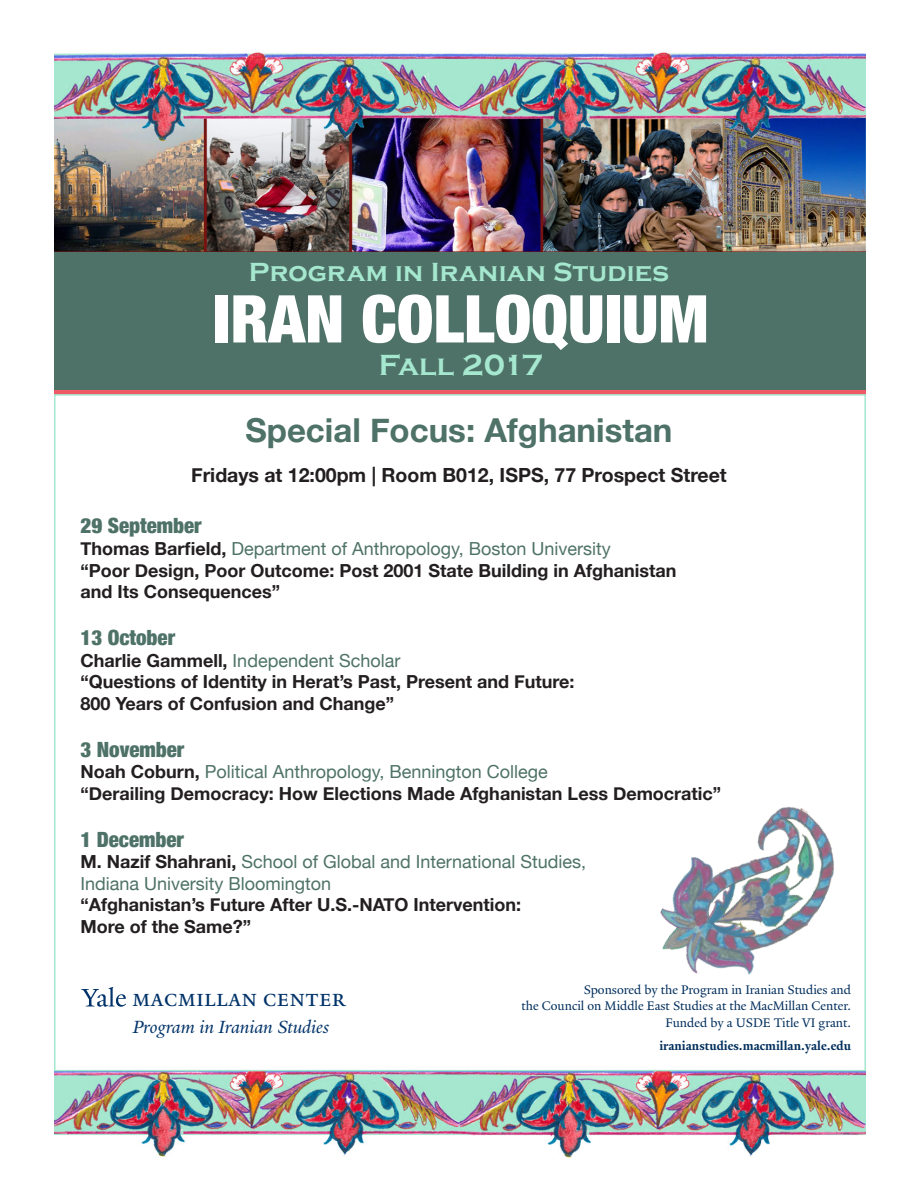
<style>
.page{position:relative;width:918px;height:1188px;background:#fff}
.page>*{position:absolute;margin:0;border:0;box-sizing:border-box;transform-origin:0 0}
.t1{font:900 condensed 66px "Helvetica Neue";color:#fff}
.t2{font:700 33px "Helvetica Neue";color:#4e7267}
.t3{font:700 30px "Copperplate Gothic";letter-spacing:-.035em;color:#a5e7cf}
.t4{font:700 27px "Copperplate Gothic";letter-spacing:.01em;color:#a5e7cf}
.t5{font:24.9px "Yale Design Small Cap";color:#01336a}
.t6{font:900 condensed 21px "Helvetica Neue";color:#4e7267}
.t7{font:700 19.5px "Helvetica Neue";color:#231f20}
.t8{font:italic 19.05px "Yale New";color:#01336a}
.t9{font:700 18px/21.6px "Helvetica Neue";color:#231f20}
.t10{font:13.5px/16.5px "Yale Design";color:#002e5c;text-align:right}
.t11{font:700 13.5px "Yale Design";color:#002e5c}
.s1{font-weight:400;color:#4e7267}
</style>
<div class="page">
<img style="left:54px;top:52px;width:812px;height:1106px">
<div style="left:54px;top:252px;width:812px;height:139px;background:#4e7267"></div>
<div style="left:54px;top:390px;width:812px;height:5px;background:#ee5a66"></div>
<div style="left:54px;top:394px;width:812px;height:677px;background:#fff;border:2px solid #a5e7cf"></div>
<svg style="left:81px;top:987px;width:45px;height:20px"></svg>
<img style="left:660px;top:806px;width:174px;height:169px">
<p class="t4" style="left:249px;top:258px;width:422px">Program in Iranian Studies</p>
<p class="t1" style="left:213px;top:265px;width:497px">IRAN COLLOQUIUM</p>
<p class="t3" style="left:379px;top:349px;width:166px">Fall 2017</p>
<p class="t2" style="left:245px;top:404px;width:429px">Special Focus: Afghanistan</p>
<p class="t7" style="left:191px;top:460px;width:537px">Fridays at 12:00pm | Room B012, ISPS, 77 Prospect Street</p>
<p class="t6" style="left:80px;top:509px;width:123px">29 September</p>
<p class="t9" style="left:80px;top:538px;width:597px">Thomas Barfield, <span class="s1">Department of Anthropology, Boston University<br></span>“Poor Design, Poor Outcome: Post 2001 State Building in Afghanistan and Its Consequences”</p>
<p class="t6" style="left:80px;top:620px;width:96px">13 October</p>
<p class="t9" style="left:80px;top:650px;width:496px">Charlie Gammell, <span class="s1">Independent Scholar<br></span>“Questions of Identity in Herat’s Past, Present and Future:<br>800 Years of Confusion and Change”</p>
<p class="t6" style="left:80px;top:732px;width:105px">3 November</p>
<p class="t9" style="left:80px;top:762px;width:642px">Noah Coburn, <span class="s1">Political Anthropology, Bennington College<br></span>“Derailing Democracy: How Elections Made Afghanistan Less Democratic”</p>
<p class="t6" style="left:80px;top:822px;width:105px">1 December</p>
<p class="t9" style="left:80px;top:852px;width:507px">M. Nazif Shahrani, <span class="s1">School of Global and International Studies, Indiana University Bloomington<br></span>“Afghanistan’s Future After U.S.-NATO Intervention:<br>More of the Same?”</p>
<p class="t5" style="left:132px;top:984px;width:215px">macmillan center</p>
<p class="t8" style="left:133px;top:1014px;width:198px">Program in Iranian Studies</p>
<p class="t10" style="left:522px;top:981px;width:331px">Sponsored by the Program in Iranian Studies and<br>the Council on Middle East Studies at the MacMillan Center.<br>Funded by a USDE Title VI grant.</p>
<p class="t11" style="left:659px;top:1038px;width:193px">iranianstudies.macmillan.yale.edu</p>
</div>
